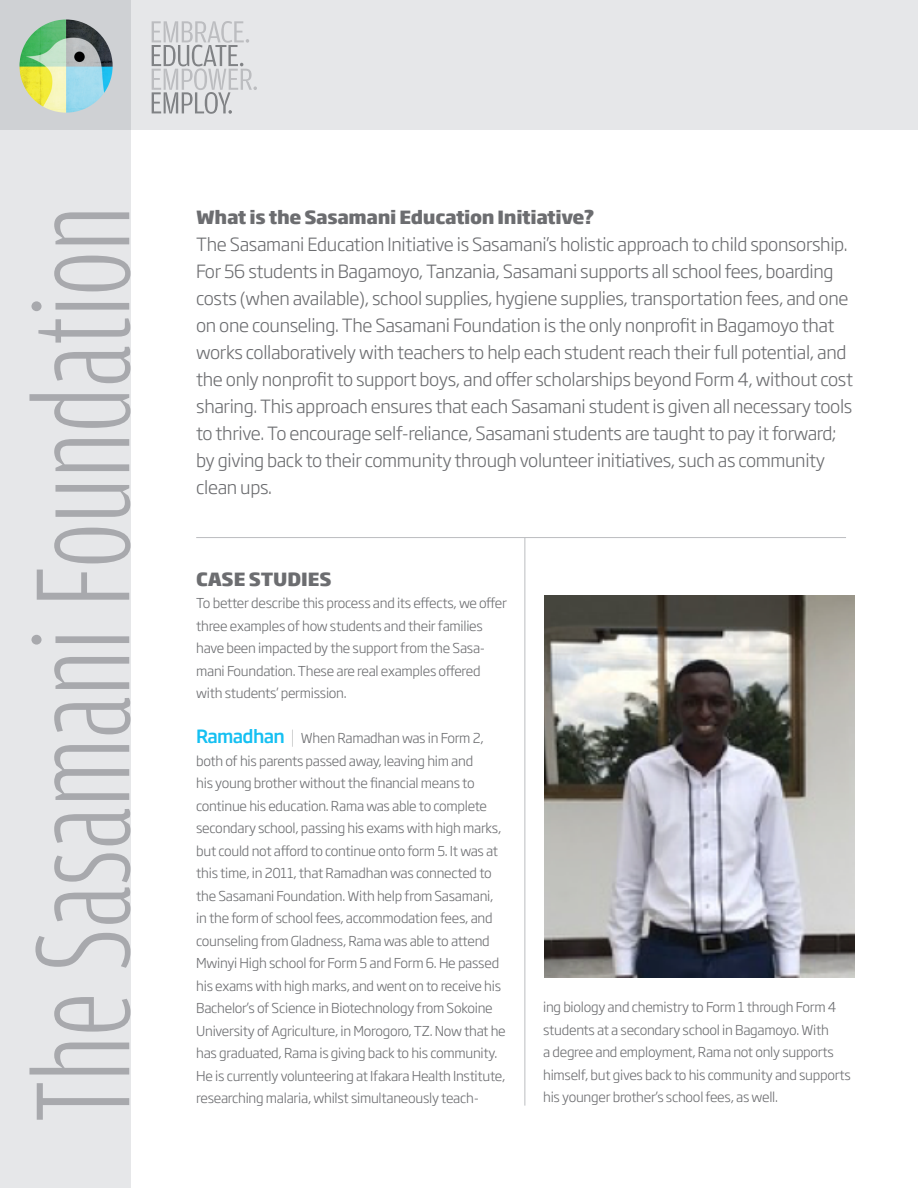
<style>
.page{position:relative;width:918px;height:1188px;background:#fff}
.page>*{position:absolute;margin:0;border:0;box-sizing:border-box;transform-origin:0 0}
.Intro_body{font:300 18px/27px "Soho Gothic Pro";letter-spacing:-.02em;color:#6c6d70}
.Question{font:800 18px "Soho Gothic Pro";letter-spacing:-.02em;color:#6c6d70}
.Name_of_student{font:300 13.5px/22.5px "Soho Gothic Pro";letter-spacing:-.02em;color:#6c6d70}
.body{font:300 13.5px/22.5px "Soho Gothic Pro";letter-spacing:-.02em;color:#6c6d70}
.s1{font-weight:500;font-size:18px;color:#15c0f2}
.s2{font-weight:100;font-size:18px}
</style>
<div class="page">
<div style="left:0;top:0;width:918px;height:129px;background:#e6e7e9"></div>
<svg style="left:0;top:0;width:131px;height:1188px;background:#e1e2e4"></svg>
<img style="left:20px;top:20px;width:93px;height:93px;border-radius:47px">
<svg style="left:29px;top:212px;width:102px;height:908px;background:#d8d9db"></svg>
<svg style="left:152px;top:21px;width:105px;height:93px"></svg>
<hr style="left:525px;top:537px;width:1px;height:569px;background:#bcbdc0">
<hr style="left:196px;top:537px;width:650px;height:1px;background:#bcbdc0">
<img style="left:545px;top:595px;width:309px;height:383px">
<p class="Question" style="left:196px;top:203px;width:400px">What is the Sasamani Education Initiative?</p>
<p class="Intro_body" style="left:196px;top:229px;width:658px">The Sasamani Education Initiative is Sasamani’s holistic approach to child sponsorship.<br>For 56 students in Bagamoyo, Tanzania, Sasamani supports all school fees, boarding costs (when available), school supplies, hygiene supplies, transportation fees, and one on one counseling. The Sasamani Foundation is the only nonprofit in Bagamoyo that works collaboratively with teachers to help each student reach their full potential, and the only nonprofit to support boys, and offer scholarships beyond Form 4, without cost sharing. This approach ensures that each Sasamani student is given all necessary tools to thrive. To encourage self-reliance, Sasamani students are taught to pay it forward; by giving back to their community through volunteer initiatives, such as community clean ups.</p>
<p class="Question" style="left:196px;top:565px;width:137px">CASE STUDIES</p>
<p class="body" style="left:196px;top:591px;width:312px">To better describe this process and its effects, we offer three examples of how students and their families have been impacted by the support from the Sasa&shy;mani Foundation. These are real examples offered with students’ permission.</p>
<p class="Name_of_student" style="left:196px;top:726px;width:311px"><span class="s1">Ramadhan</span> <span class="s2">|</span> When Ramadhan was in Form 2, both of his parents passed away, leaving him and<br>his young brother without the financial means to continue his education. Rama was able to complete secondary school, passing his exams with high marks, but could not afford to continue onto form 5. It was at this time, in 2011, that Ramadhan was connected to the Sasamani Foundation. With help from Sasamani, in the form of school fees, accommodation fees, and counseling from Gladness, Rama was able to attend Mwinyi High school for Form 5 and Form 6. He passed his exams with high marks, and went on to receive his Bachelor’s of Science in Biotechnology from Sokoine University of Agriculture, in Morogoro, TZ. Now that he has graduated, Rama is giving back to his community.<br>He is currently volunteering at Ifakara Health Institute, researching malaria, whilst simultaneously teach-</p>
<p class="Name_of_student" style="left:543px;top:995px;width:309px">ing biology and chemistry to Form 1 through Form 4 students at a secondary school in Bagamoyo. With<br>a degree and employment, Rama not only supports himself, but gives back to his community and supports his younger brother’s school fees, as well.</p>
</div>
